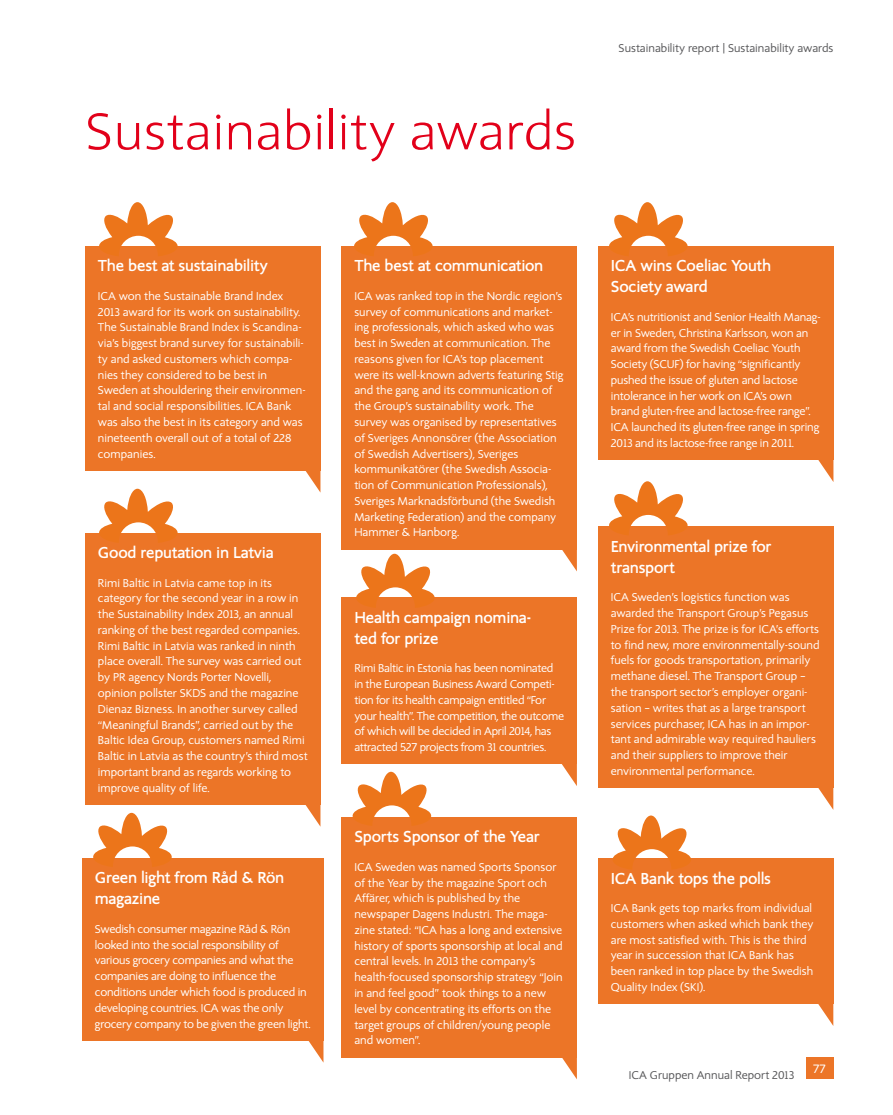
<style>
.page{position:relative;width:893px;height:1115px;background:#fff}
.page>*{position:absolute;margin:0;border:0;box-sizing:border-box;transform-origin:0 0}
.t1{font:300 51px "ICA Sans Serif";letter-spacing:.01em;color:#e2001a}
.t2{font:700 15.75px/21px "ICA Sans Serif";letter-spacing:-.02em;color:#fff}
.t3{font:12px "ICA Sans Serif";color:#fff}
.t4{font:11.25px/15.8px "ICA Sans Serif";color:#fff}
.t5{font:11.25px/15.8px "ICA Sans Serif";letter-spacing:-.025em;color:#fff}
.t6{font:11.25px "ICA Sans Serif";color:#58585a}
</style>
<div class="page">
<div style="left:806px;top:1057px;width:27px;height:21px;background:#ec7527"></div>
<svg style="left:293px;top:470px;width:27px;height:22px"></svg>
<svg style="left:293px;top:804px;width:27px;height:22px"></svg>
<svg style="left:806px;top:1003px;width:27px;height:22px"></svg>
<svg style="left:549px;top:763px;width:28px;height:22px"></svg>
<svg style="left:806px;top:787px;width:27px;height:22px"></svg>
<svg style="left:296px;top:1039px;width:27px;height:23px"></svg>
<svg style="left:549px;top:1056px;width:28px;height:22px"></svg>
<svg style="left:549px;top:549px;width:28px;height:22px"></svg>
<svg style="left:806px;top:459px;width:27px;height:23px"></svg>
<div style="left:85px;top:246px;width:235px;height:224px;background:#ec7527"></div>
<svg style="left:99px;top:202px;width:79px;height:54px"></svg>
<div style="left:85px;top:532px;width:235px;height:272px;background:#ec7527"></div>
<svg style="left:99px;top:488px;width:79px;height:54px"></svg>
<div style="left:598px;top:857px;width:235px;height:146px;background:#ec7527"></div>
<svg style="left:613px;top:815px;width:78px;height:54px"></svg>
<div style="left:342px;top:597px;width:235px;height:166px;background:#ec7527"></div>
<svg style="left:356px;top:553px;width:79px;height:54px"></svg>
<div style="left:598px;top:526px;width:235px;height:261px;background:#ec7527"></div>
<svg style="left:609px;top:481px;width:79px;height:54px"></svg>
<div style="left:82px;top:857px;width:241px;height:182px;background:#ec7527"></div>
<svg style="left:93px;top:812px;width:79px;height:54px"></svg>
<div style="left:342px;top:816px;width:235px;height:240px;background:#ec7527"></div>
<svg style="left:353px;top:771px;width:78px;height:54px"></svg>
<div style="left:342px;top:246px;width:235px;height:303px;background:#ec7527"></div>
<svg style="left:354px;top:202px;width:79px;height:54px"></svg>
<div style="left:598px;top:246px;width:235px;height:213px;background:#ec7527"></div>
<svg style="left:609px;top:202px;width:79px;height:54px"></svg>
<h1 class="t1" style="left:85px;top:101px;width:493px">Sustainability awards</h1>
<p class="t6" style="left:619px;top:41px;width:216px">Sustainability report | Sustainability awards</p>
<h2 class="t2" style="left:98px;top:255px;width:172px">The best at sustainability</h2>
<p class="t4" style="left:98px;top:288px;width:209px">ICA won the Sustainable Brand Index 2013 award for its work on sustainability.<br>The Sustainable Brand Index is Scandina&shy;via’s biggest brand survey for sustainabili&shy;ty and asked customers which compa&shy;nies they considered to be best in Sweden at shouldering their environmen&shy;tal and social responsibilities. ICA Bank was also the best in its category and was nineteenth overall out of a total of 228 companies.</p>
<h2 class="t2" style="left:98px;top:542px;width:177px">Good reputation in Latvia</h2>
<p class="t4" style="left:98px;top:575px;width:211px">Rimi Baltic in Latvia came top in its category for the second year in a row in the Sustainability Index 2013, an annual ranking of the best regarded companies.<br>Rimi Baltic in Latvia was ranked in ninth place overall. The survey was carried out by PR agency Nords Porter Novelli, opinion pollster SKDS and the magazine Dienaz Bizness. In another survey called “Meaningful Brands”, carried out by the Baltic Idea Group, customers named Rimi Baltic in Latvia as the country’s third most important brand as regards working to improve quality of life.</p>
<h2 class="t2" style="left:95px;top:867px;width:191px">Green light from Råd &amp; Rön magazine</h2>
<p class="t4" style="left:95px;top:920px;width:217px">Swedish consumer magazine Råd &amp; Rön looked into the social responsibility of various grocery companies and what the companies are doing to influence the conditions under which food is produced in developing countries. ICA was the only grocery company to be given the green light.</p>
<h2 class="t2" style="left:354px;top:255px;width:191px">The best at communication</h2>
<p class="t4" style="left:354px;top:288px;width:211px">ICA was ranked top in the Nordic region’s survey of communications and market&shy;ing professionals, which asked who was best in Sweden at communication. The reasons given for ICA’s top placement were its well-known adverts featuring Stig and the gang and its communication of the Group’s sustainability work. The survey was organised by representatives of Sveriges Annonsörer (the Association of Swedish Advertisers), Sveriges kommunikatörer (the Swedish Associa&shy;tion of Communication Professionals), Sveriges Marknadsförbund (the Swedish Marketing Federation) and the company Hammer &amp; Hanborg.</p>
<h2 class="t2" style="left:354px;top:606px;width:178px">Health campaign nomina&shy;ted for prize</h2>
<p class="t5" style="left:354px;top:660px;width:211px">Rimi Baltic in Estonia has been nominated in the European Business Award Competi&shy;tion for its health campaign entitled “For your health”. The competition, the outcome of which will be decided in April 2014, has attracted 527 projects from 31 countries.</p>
<h2 class="t2" style="left:354px;top:826px;width:187px">Sports Sponsor of the Year</h2>
<p class="t4" style="left:354px;top:858px;width:210px">ICA Sweden was named Sports Sponsor of the Year by the magazine Sport och Affärer, which is published by the newspaper Dagens Industri. The maga&shy;zine stated: “ICA has a long and extensive history of sports sponsorship at local and central levels. In 2013 the company’s health-focused sponsorship strategy “Join in and feel good” took things to a new level by concentrating its efforts on the target groups of children/young people and women”.</p>
<h2 class="t2" style="left:611px;top:255px;width:162px">ICA wins Coeliac Youth<br>Society award</h2>
<p class="t4" style="left:611px;top:309px;width:211px">ICA’s nutritionist and Senior Health Manag&shy;er in Sweden, Christina Karlsson, won an award from the Swedish Coeliac Youth Society (SCUF) for having “significantly pushed the issue of gluten and lactose intolerance in her work on ICA’s own brand gluten-free and lactose-free range”.<br>ICA launched its gluten-free range in spring 2013 and its lactose-free range in 2011.</p>
<h2 class="t2" style="left:611px;top:535px;width:162px">Environmental prize for transport</h2>
<p class="t4" style="left:611px;top:589px;width:210px">ICA Sweden’s logistics function was awarded the Transport Group’s Pegasus Prize for 2013. The prize is for ICA’s efforts to find new, more environmentally-sound fuels for goods transportation, primarily methane diesel. The Transport Group – the transport sector’s employer organi&shy;sation – writes that as a large transport services purchaser, ICA has in an impor&shy;tant and admirable way required hauliers and their suppliers to improve their environmental performance.</p>
<h2 class="t2" style="left:611px;top:867px;width:162px">ICA Bank tops the polls</h2>
<p class="t4" style="left:611px;top:900px;width:204px">ICA Bank gets top marks from individual customers when asked which bank they are most satisfied with. This is the third year in succession that ICA Bank has been ranked in top place by the Swedish Quality Index (SKI).</p>
<p class="t6" style="left:629px;top:1067px;width:167px">ICA Gruppen Annual Report 2013</p>
<p class="t3" style="left:813px;top:1061px;width:14px">77</p>
</div>
